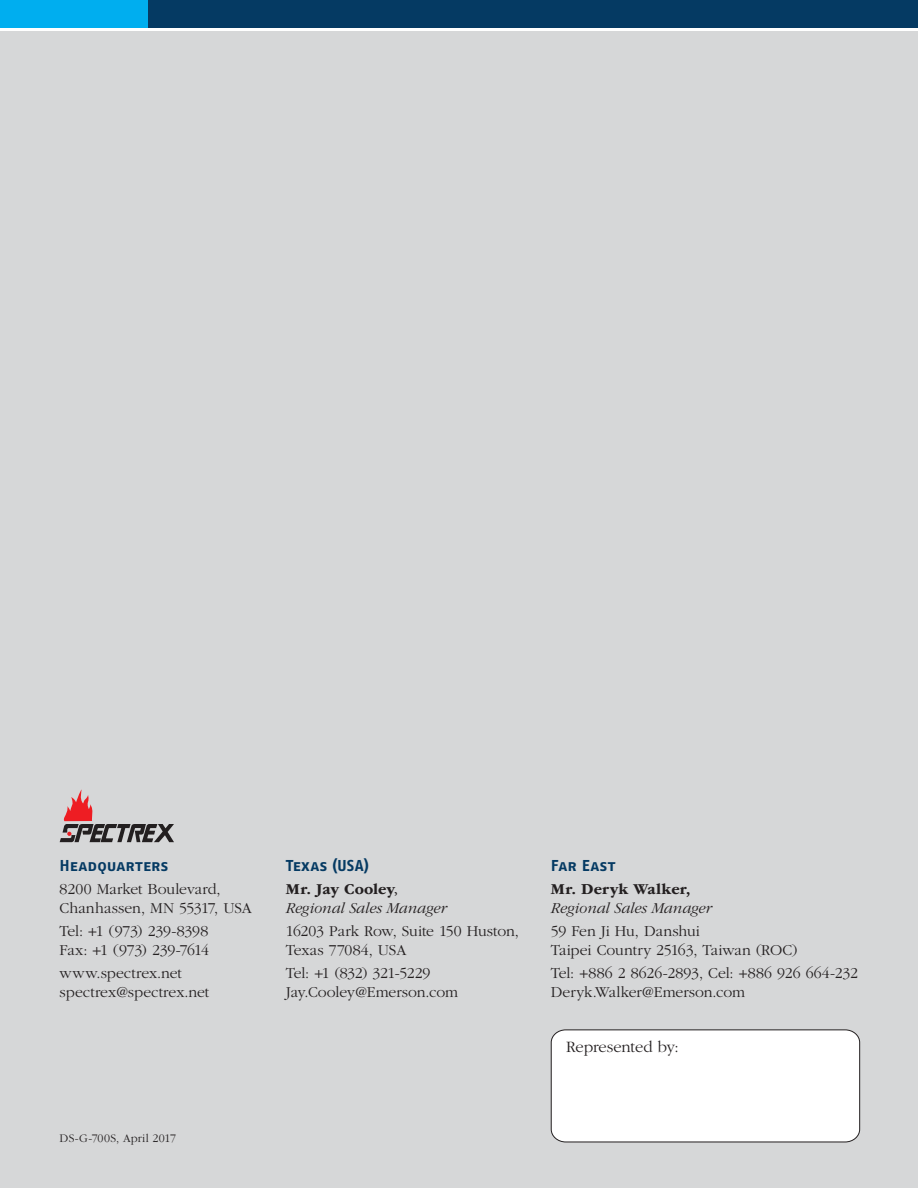
<style>
.page{position:relative;width:918px;height:1188px;background:#fff}
.page>*{position:absolute;margin:0;border:0;box-sizing:border-box;transform-origin:0 0}
.t1{font:300 16.5px "ITC Garamond Std";letter-spacing:-.005em;color:#231f20}
.t2{font:300 15.75px/18.9px "ITC Garamond Std";letter-spacing:-.005em;color:#231f20}
.t3{font:italic 300 15.75px/18.9px "ITC Garamond Std";color:#231f20}
.t4{font:15.75px "Fago No Bold Caps";letter-spacing:.01em;color:#053a63}
.t5{font:700 15.75px "ITC Garamond Std";letter-spacing:.01em;color:#231f20}
.t6{font:300 12px "ITC Garamond Std";letter-spacing:.01em;color:#231f20}
.s1{font-weight:700;font-style:normal}
.s2{font-family:"Minion Pro";font-weight:400;font-style:normal}
</style>
<div class="page">
<div style="left:0;top:31px;width:918px;height:1157px;background:#d6d7d8"></div>
<div style="left:0;top:0;width:918px;height:27px;background:#053a63"></div>
<div style="left:0;top:0;width:147px;height:27px;background:#00aeef"></div>
<div style="left:551px;top:1029px;width:309px;height:114px;background:#fff"></div>
<svg style="left:60px;top:789px;width:114px;height:53px"></svg>
<p class="t4" style="left:60px;top:856px;width:110px">Headquarters</p>
<p class="t2" style="left:60px;top:879px;width:194px">8200 Market Boulevard,<br>Chanhassen, MN 55317, USA</p>
<p class="t2" style="left:60px;top:922px;width:151px">Tel: +1 (973) 239-8398<br>Fax: +1 (973) 239-7614</p>
<p class="t2" style="left:60px;top:964px;width:151px">www.spectrex.net spectrex@spectrex.net</p>
<p class="t4" style="left:286px;top:856px;width:85px">Texas (USA)</p>
<p class="t3" style="left:286px;top:879px;width:162px"><span class="s1">Mr. Jay Cooley</span><span class="s2">,<br></span>Regional Sales Manager</p>
<p class="t2" style="left:286px;top:922px;width:235px">16203 Park Row, Suite 150 Huston,<br>Texas 77084, USA</p>
<p class="t2" style="left:286px;top:964px;width:174px">Tel: +1 (832) 321-5229<br>Jay.Cooley@Emerson.com</p>
<p class="t6" style="left:60px;top:1132px;width:118px">DS-G-700S, April 2017</p>
<p class="t4" style="left:551px;top:856px;width:66px">Far East</p>
<p class="t5" style="left:551px;top:880px;width:141px">Mr. Deryk Walker,</p>
<p class="t3" style="left:551px;top:898px;width:162px">Regional Sales Manager</p>
<p class="t2" style="left:551px;top:922px;width:248px">59 Fen Ji Hu, Danshui<br>Taipei Country 25163, Taiwan (ROC)</p>
<p class="t2" style="left:551px;top:964px;width:309px">Tel: +886 2 8626-2893, Cel: +886 926 664-232<br>Deryk.Walker@Emerson.com</p>
<p class="t1" style="left:566px;top:1038px;width:114px">Represented by:</p>
</div>
